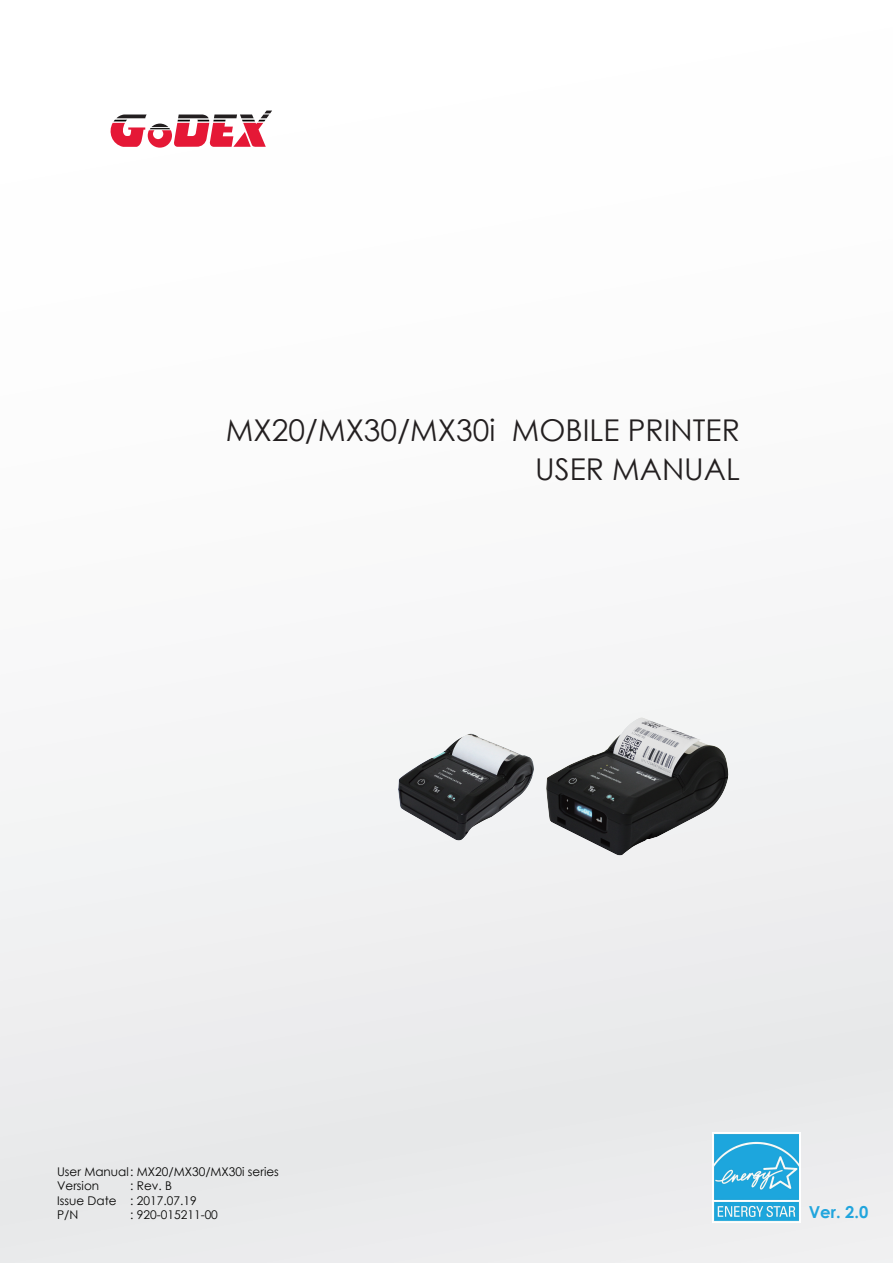
<style>
.page{position:relative;width:893px;height:1263px;background:#fff}
.page>*{position:absolute;margin:0;border:0;box-sizing:border-box;transform-origin:0 0}
.t1{font:30px/39px "Century Gothic";color:#231f20;text-align:right}
.t2{font:700 16.5px "Century Gothic";color:#21a5dd}
.t3{font:12px/14.4px "Century Gothic";color:#050504}
</style>
<div class="page">
<div style="left:0;top:0;width:893px;height:1263px;background:linear-gradient(to right,#f6f6f7,#f5f5f5)"></div>
<svg style="left:108px;top:111px;width:164px;height:37px"></svg>
<img style="left:712px;top:1132px;width:88px;height:91px">
<img style="left:391px;top:711px;width:150px;height:151px">
<img style="left:541px;top:690px;width:193px;height:193px">
<h1 class="t1" style="left:226px;top:410px;width:515px">MX20/MX30/MX30i MOBILE PRINTER<br>USER MANUAL</h1>
<p class="t3" style="left:57px;top:1164px;width:223px">User Manual: MX20/MX30/MX30i series<br>Version<br>Issue Date<br>P/N</p>
<p class="t3" style="left:130px;top:1178px;width:89px">: Rev. B<br>: 2017.07.19<br>: 920-015211-00</p>
<h2 class="t2" style="left:809px;top:1199px;width:61px">Ver. 2.0</h2>
</div>
